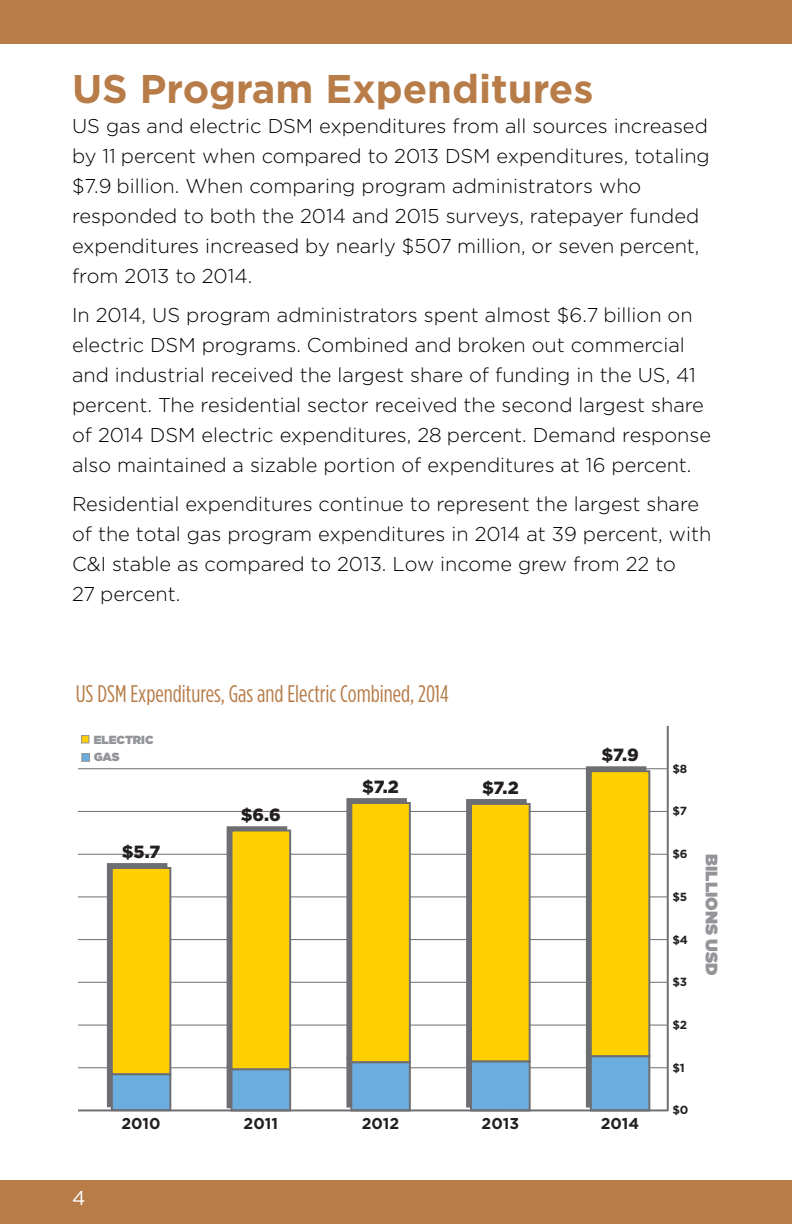
<style>
.page{position:relative;width:792px;height:1224px;background:#fff}
.page>*{position:absolute;margin:0;border:0;box-sizing:border-box;transform-origin:0 0}
.Heading_1{font:700 40px "Gotham";color:#b77c48}
.Heading_3{font:24px "Gotham Condensed";color:#b77c48}
.t1{font:300 20px/30px "Gotham";color:#000}
.t2{font:20px "Gotham";color:#fff}
.t3{font:900 17.6px "Gotham";color:#231f20}
.t4{font:900 16.6px "Gotham";color:#939598}
.t5{font:700 15.6px "Gotham";color:#231f20}
.t6{font:700 11.8px "Gotham";color:#231f20}
.t7{font:900 11.8px/17.4px "Gotham";color:#939598}
</style>
<div class="page">
<div style="left:0;top:1181px;width:792px;height:43px;background:#b77c48"></div>
<div style="left:0;top:0;width:792px;height:43px;background:#b77c48"></div>
<svg style="left:78px;top:726px;width:591px;height:386px"></svg>
<div style="left:82px;top:736px;width:7px;height:7px;background:#ffcf01"></div>
<div style="left:81px;top:735px;width:8px;height:8px;border:1px solid #939598"></div>
<div style="left:82px;top:754px;width:8px;height:7px;background:#6caddf"></div>
<div style="left:81px;top:753px;width:9px;height:9px;border:1px solid #939598"></div>
<p class="Heading_1" style="left:72px;top:62px;width:523px">US Program Expenditures</p>
<p class="t1" style="left:72px;top:110px;width:639px">US gas and electric DSM expenditures from all sources increased by 11 percent when compared to 2013 DSM expenditures, totaling $7.9 billion. When comparing program administrators who responded to both the 2014 and 2015 surveys, ratepayer funded expenditures increased by nearly $507 million, or seven percent, from 2013 to 2014.</p>
<p class="t1" style="left:72px;top:299px;width:641px">In 2014, US program administrators spent almost $6.7 billion on electric DSM programs. Combined and broken out commercial and industrial received the largest share of funding in the US, 41 percent. The residential sector received the second largest share of 2014 DSM electric expenditures, 28 percent. Demand response also maintained a sizable portion of expenditures at 16 percent.</p>
<p class="t1" style="left:72px;top:488px;width:641px">Residential expenditures continue to represent the largest share of the total gas program expenditures in 2014 at 39 percent, with C&amp;I stable as compared to 2013. Low income grew from 22 to<br>27 percent.</p>
<p class="Heading_3" style="left:76px;top:680px;width:374px">US DSM Expenditures, Gas and Electric Combined, 2014</p>
<p class="t7" style="left:94px;top:731px;width:61px">ELECTRIC<br>GAS</p>
<p class="t3" style="left:122px;top:840px;width:40px">$5.7</p>
<p class="t3" style="left:241px;top:802px;width:42px">$6.6</p>
<p class="t3" style="left:362px;top:775px;width:38px">$7.2</p>
<p class="t3" style="left:482px;top:776px;width:38px">$7.2</p>
<p class="t3" style="left:601px;top:743px;width:39px">$7.9</p>
<p class="t2" style="left:72px;top:1185px;width:15px">4</p>
<p class="t5" style="left:121px;top:1113px;width:41px">2010</p>
<p class="t5" style="left:244px;top:1113px;width:36px">2011</p>
<p class="t5" style="left:362px;top:1113px;width:39px">2012</p>
<p class="t5" style="left:482px;top:1113px;width:39px">2013</p>
<p class="t5" style="left:601px;top:1113px;width:40px">2014</p>
<p class="t6" style="left:672px;top:761px;width:17px">$8</p>
<p class="t6" style="left:672px;top:803px;width:16px">$7</p>
<p class="t6" style="left:672px;top:846px;width:17px">$6</p>
<p class="t6" style="left:672px;top:889px;width:17px">$5</p>
<p class="t6" style="left:672px;top:932px;width:17px">$4</p>
<p class="t6" style="left:672px;top:974px;width:16px">$3</p>
<p class="t6" style="left:672px;top:1017px;width:16px">$2</p>
<p class="t6" style="left:672px;top:1060px;width:14px">$1</p>
<p class="t6" style="left:672px;top:1102px;width:18px">$0</p>
<p class="t4" style="left:724px;top:854px;width:122px;rotate:90deg">BILLIONS USD</p>
</div>
